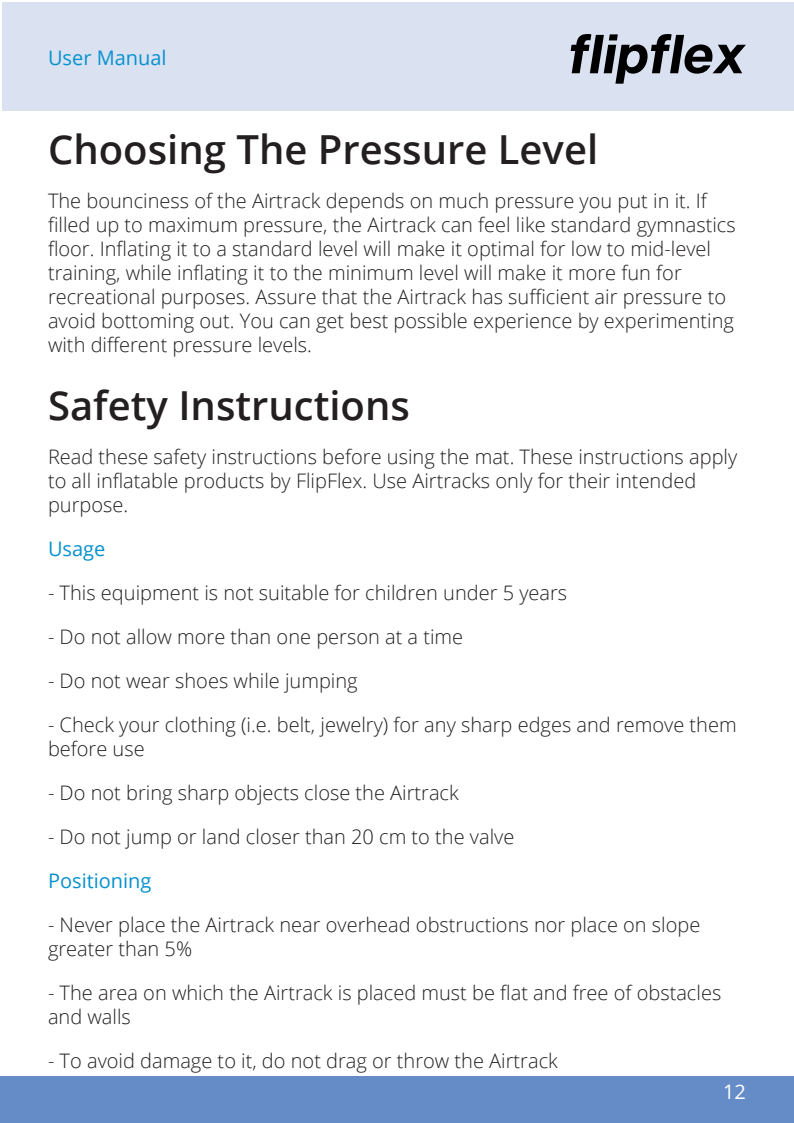
<style>
.page{position:relative;width:794px;height:1123px;background:#fff}
.page>*{position:absolute;margin:0;border:0;box-sizing:border-box;transform-origin:0 0}
.t1{font:600 40px "Open Sans";color:#231f20}
.t2{font:300 20px/24px "Open Sans";color:#231f20}
.t3{font:20px "Open Sans";color:#0691cf}
.t4{font:20px "Open Sans";color:#fff}
</style>
<div class="page">
<div style="left:2px;top:2px;width:792px;height:108px;background:#dae2f2"></div>
<svg style="left:570px;top:34px;width:176px;height:50px"></svg>
<div style="left:0;top:1076px;width:794px;height:47px;background:#668cc8"></div>
<p class="t3" style="left:48px;top:49px;width:120px">User Manual</p>
<h1 class="t1" style="left:48px;top:133px;width:552px">Choosing The Pressure Level</h1>
<p class="t2" style="left:48px;top:190px;width:689px">The bounciness of the Airtrack depends on much pressure you put in it. If filled up to maximum pressure, the Airtrack can feel like standard gymnastics floor. Inflating it to a standard level will make it optimal for low to mid-level training, while inflating it to the minimum level will make it more fun for recreational purposes. Assure that the Airtrack has sufficient air pressure to avoid bottoming out. You can get best possible experience by experimenting with different pressure levels.</p>
<h1 class="t1" style="left:48px;top:389px;width:363px">Safety Instructions</h1>
<p class="t2" style="left:48px;top:446px;width:691px">Read these safety instructions before using the mat. These instructions apply to all inflatable products by FlipFlex. Use Airtracks only for their intended purpose.</p>
<p class="t3" style="left:48px;top:540px;width:59px">Usage</p>
<p class="t2" style="left:48px;top:582px;width:521px">- This equipment is not suitable for children under 5 years</p>
<p class="t2" style="left:48px;top:626px;width:417px">- Do not allow more than one person at a time</p>
<p class="t2" style="left:48px;top:670px;width:311px">- Do not wear shoes while jumping</p>
<p class="t2" style="left:48px;top:714px;width:690px">- Check your clothing (i.e. belt, jewelry) for any sharp edges and remove them before use</p>
<p class="t2" style="left:48px;top:782px;width:412px">- Do not bring sharp objects close the Airtrack</p>
<p class="t2" style="left:48px;top:826px;width:468px">- Do not jump or land closer than 20 cm to the valve</p>
<p class="t3" style="left:48px;top:872px;width:105px">Positioning</p>
<p class="t2" style="left:48px;top:914px;width:654px">- Never place the Airtrack near overhead obstructions nor place on slope greater than 5%</p>
<p class="t2" style="left:48px;top:980px;width:675px">- The area on which the Airtrack is placed must be flat and free of obstacles and walls</p>
<p class="t2" style="left:48px;top:1050px;width:511px">- To avoid damage to it, do not drag or throw the Airtrack</p>
<p class="t4" style="left:723px;top:1083px;width:24px">12</p>
</div>
